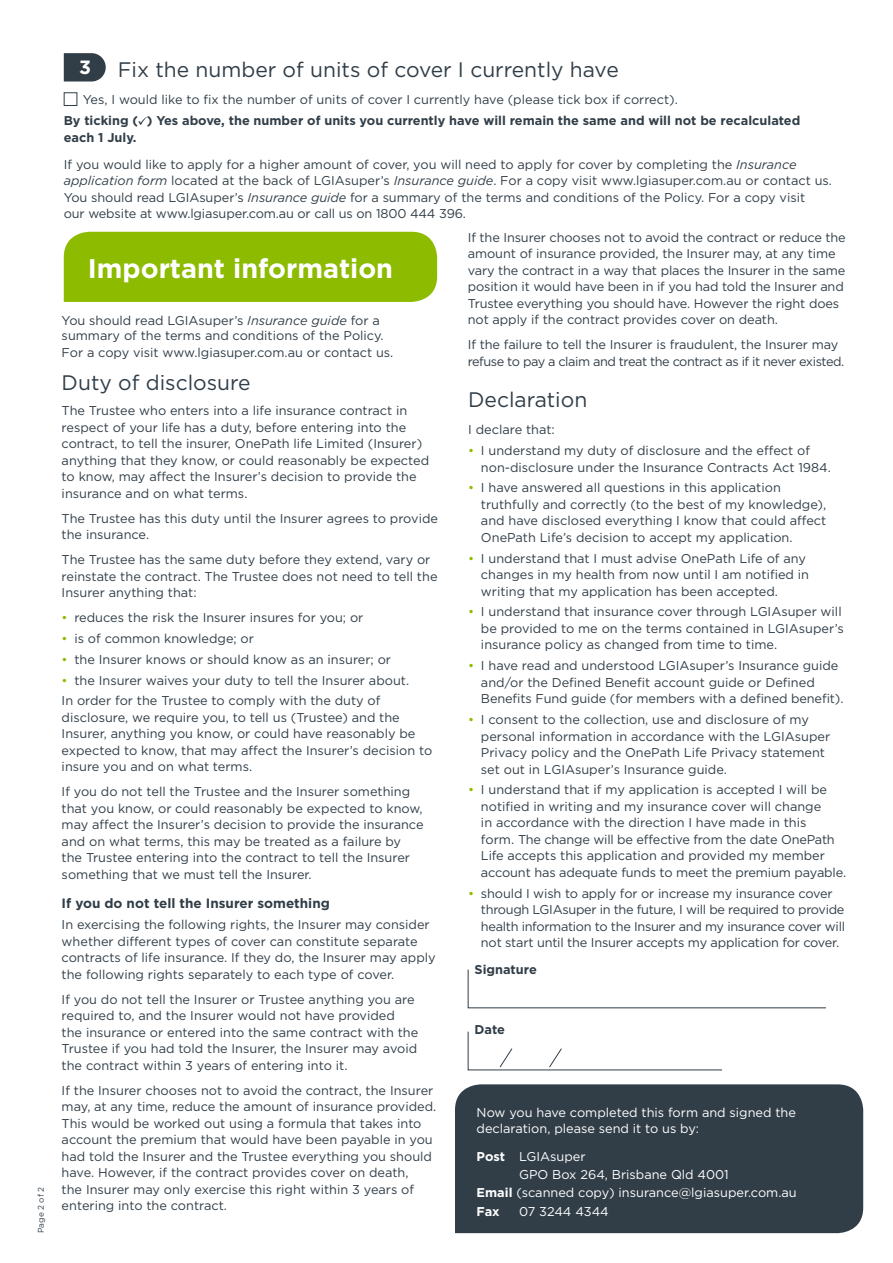
<style>
.page{position:relative;width:893px;height:1263px;background:#fff}
.page>*{position:absolute;margin:0;border:0;box-sizing:border-box;transform-origin:0 0}
.body_8_5pt{font:700 27px "Gotham";color:#fff}
.body_8_5pt-2{font:21px "Gotham";color:#313e48}
.t1{font:700 19.2px "Gotham";color:#fff}
.body_8_5pt-3{font:700 13.5px "Gotham";color:#313e48}
.body_8_5pt-4{font:12.75px/16.5px "Gotham";color:#313e48}
.body_8_5pt-5{font:12.75px/16.5px "Gotham";letter-spacing:-.025em;color:#313e48}
.body_8_5pt-6{font:12.75px/16.5px "Gotham";color:#fff}
.body_8_5pt-7{font:700 12.75px/16.5px "Gotham";color:#313e48}
.body_8_5pt-8{font:12.75px/16.5px "Gotham";letter-spacing:-.03em;color:#313e48}
.form_tickboxes{font:12.75px "Gotham";color:#313e48}
.body_8_5pt-9{font:700 12.75px "Gotham";color:#fff}
.body_8_5pt-10{font:8.25px "Gotham";color:#313e48}
.s1{font-style:italic}
.s2{color:#8dbb00}
.s3{font-weight:700}
</style>
<div class="page">
<div style="left:64px;top:232px;width:373px;height:70px;background:#8dbb00"></div>
<div style="left:455px;top:1084px;width:408px;height:149px;background:#313e48"></div>
<svg style="left:467px;top:969px;width:359px;height:39px"></svg>
<svg style="left:467px;top:1031px;width:255px;height:40px"></svg>
<svg style="left:64px;top:53px;width:42px;height:28px"></svg>
<div style="left:64px;top:92px;width:13px;height:14px;border:1px solid #313e48"></div>
<svg style="left:138px;top:117px;width:9px;height:8px"></svg>
<p class="body_8_5pt-10" style="left:36px;top:1233px;width:48px;rotate:-90deg">Page 2 of 2</p>
<p class="t1" style="left:79px;top:54px;width:13px">3</p>
<p class="body_8_5pt-2" style="left:118px;top:56px;width:502px">Fix the number of units of cover I currently have</p>
<p class="form_tickboxes" style="left:83px;top:92px;width:596px">Yes, I would like to fix the number of units of cover I currently have (please tick box if correct).</p>
<p class="body_8_5pt-7" style="left:64px;top:112px;width:738px">By ticking ( ) Yes above, the number of units you currently have will remain the same and will not be recalculated each 1 July.</p>
<p class="body_8_5pt-4" style="left:64px;top:156px;width:770px">If you would like to apply for a higher amount of cover, you will need to apply for cover by completing the <span class="s1">Insurance application form</span> located at the back of LGIAsuper’s <span class="s1">Insurance guide</span>. For a copy visit www.lgiasuper.com.au or contact us.<br>You should read LGIAsuper’s <span class="s1">Insurance guide</span> for a summary of the terms and conditions of the Policy. For a copy visit<br>our website at www.lgiasuper.com.au or call us on 1800 444 396.</p>
<p class="body_8_5pt-4" style="left:468px;top:229px;width:380px">If the Insurer chooses not to avoid the contract or reduce the amount of insurance provided, the Insurer may, at any time vary the contract in a way that places the Insurer in the same position it would have been in if you had told the Insurer and Trustee everything you should have. However the right does not apply if the contract provides cover on death.</p>
<p class="body_8_5pt-8" style="left:468px;top:336px;width:378px">If the failure to tell the Insurer is fraudulent, the Insurer may refuse to pay a claim and treat the contract as if it never existed.</p>
<p class="body_8_5pt" style="left:88px;top:250px;width:307px">Important information</p>
<p class="body_8_5pt-4" style="left:62px;top:312px;width:324px;line-height:15.3px">You should read LGIAsuper’s <span class="s1">Insurance guide</span> for a summary of the terms and conditions of the Policy.</p>
<p class="body_8_5pt-4" style="left:62px;top:344px;width:333px">For a copy visit www.lgiasuper.com.au or contact us.</p>
<p class="body_8_5pt-2" style="left:62px;top:369px;width:190px">Duty of disclosure</p>
<p class="body_8_5pt-4" style="left:62px;top:402px;width:369px">The Trustee who enters into a life insurance contract in respect of your life has a duty, before entering into the contract, to tell the insurer, OnePath life Limited (Insurer) anything that they know, or could reasonably be expected to know, may affect the Insurer’s decision to provide the insurance and on what terms.</p>
<p class="body_8_5pt-4" style="left:62px;top:510px;width:378px">The Trustee has this duty until the Insurer agrees to provide the insurance.</p>
<p class="body_8_5pt-4" style="left:62px;top:551px;width:377px">The Trustee has the same duty before they extend, vary or reinstate the contract. The Trustee does not need to tell the<br>Insurer anything that:</p>
<p class="body_8_5pt-4" style="left:62px;top:609px;width:303px"><span class="s2">•</span> reduces the risk the Insurer insures for you; or</p>
<p class="body_8_5pt-4" style="left:62px;top:630px;width:194px"><span class="s2">•</span> is of common knowledge; or</p>
<p class="body_8_5pt-4" style="left:62px;top:651px;width:331px"><span class="s2">•</span> the Insurer knows or should know as an insurer; or</p>
<p class="body_8_5pt-4" style="left:62px;top:669px;width:349px;line-height:20.7px"><span class="s2">•</span> the Insurer waives your duty to tell the Insurer about.<br>In order for the Trustee to comply with the duty of</p>
<p class="body_8_5pt-4" style="left:62px;top:709px;width:372px">disclosure, we require you, to tell us (Trustee) and the Insurer, anything you know, or could have reasonably be expected to know, that may affect the Insurer’s decision to insure you and on what terms.</p>
<p class="body_8_5pt-4" style="left:62px;top:783px;width:363px">If you do not tell the Trustee and the Insurer something that you know, or could reasonably be expected to know, may affect the Insurer’s decision to provide the insurance and on what terms, this may be treated as a failure by the Trustee entering into the contract to tell the Insurer something that we must tell the Insurer.</p>
<p class="body_8_5pt-3" style="left:62px;top:894px;width:270px">If you do not tell the Insurer something</p>
<p class="body_8_5pt-4" style="left:62px;top:916px;width:376px">In exercising the following rights, the Insurer may consider whether different types of cover can constitute separate contracts of life insurance. If they do, the Insurer may apply the following rights separately to each type of cover.</p>
<p class="body_8_5pt-4" style="left:62px;top:990px;width:358px">If you do not tell the Insurer or Trustee anything you are required to, and the Insurer would not have provided the insurance or entered into the same contract with the Trustee if you had told the Insurer, the Insurer may avoid the contract within 3 years of entering into it.</p>
<p class="body_8_5pt-4" style="left:62px;top:1081px;width:376px">If the Insurer chooses not to avoid the contract, the Insurer may, at any time, reduce the amount of insurance provided.<br>This would be worked out using a formula that takes into account the premium that would have been payable in you had told the Insurer and the Trustee everything you should have. However, if the contract provides cover on death,<br>the Insurer may only exercise this right within 3 years of entering into the contract.</p>
<p class="body_8_5pt-2" style="left:468px;top:386px;width:121px">Declaration</p>
<p class="body_8_5pt-4" style="left:468px;top:421px;width:88px">I declare that:</p>
<p class="body_8_5pt-4" style="left:481px;top:442px;width:351px;text-indent:-13px"><span class="s2">•</span> I understand my duty of disclosure and the effect of non-disclosure under the Insurance Contracts Act 1984.</p>
<p class="body_8_5pt-4" style="left:481px;top:479px;width:347px;text-indent:-13px"><span class="s2">•</span> I have answered all questions in this application truthfully and correctly (to the best of my knowledge), and have disclosed everything I know that could affect OnePath Life’s decision to accept my application.</p>
<p class="body_8_5pt-4" style="left:481px;top:550px;width:330px;text-indent:-13px"><span class="s2">•</span> I understand that I must advise OnePath Life of any changes in my health from now until I am notified in writing that my application has been accepted.</p>
<p class="body_8_5pt-4" style="left:481px;top:603px;width:364px;text-indent:-13px"><span class="s2">•</span> I understand that insurance cover through LGIAsuper will be provided to me on the terms contained in LGIAsuper’s insurance policy as changed from time to time.</p>
<p class="body_8_5pt-4" style="left:481px;top:657px;width:364px;text-indent:-13px"><span class="s2">•</span> I have read and understood LGIAsuper’s Insurance guide and/or the Defined Benefit account guide or Defined<br>Benefits Fund guide (for members with a defined benefit).</p>
<p class="body_8_5pt-4" style="left:481px;top:711px;width:351px;text-indent:-13px"><span class="s2">•</span> I consent to the collection, use and disclosure of my personal information in accordance with the LGIAsuper Privacy policy and the OnePath Life Privacy statement set out in LGIAsuper’s Insurance guide.</p>
<p class="body_8_5pt-4" style="left:481px;top:781px;width:367px;text-indent:-13px"><span class="s2">•</span> I understand that if my application is accepted I will be notified in writing and my insurance cover will change<br>in accordance with the direction I have made in this<br>form. The change will be effective from the date OnePath Life accepts this application and provided my member account has adequate funds to meet the premium payable.</p>
<p class="body_8_5pt-5" style="left:481px;top:884px;width:366px;text-indent:-13px"><span class="s2">•</span> should I wish to apply for or increase my insurance cover through LGIAsuper in the future, I will be required to provide health information to the Insurer and my insurance cover will not start until the Insurer accepts my application for cover.</p>
<p class="body_8_5pt-7" style="left:475px;top:961px;width:64px">Signature</p>
<p class="body_8_5pt-7" style="left:475px;top:1021px;width:32px">Date</p>
<p class="body_8_5pt-6" style="left:477px;top:1104px;width:321px">Now you have completed this form and signed the declaration, please send it to us by:</p>
<p class="body_8_5pt-6" style="left:477px;top:1147px;width:111px"><span class="s3">Post</span> LGIAsuper</p>
<p class="body_8_5pt-6" style="left:519px;top:1165px;width:211px">GPO Box 264, Brisbane Qld 4001</p>
<p class="body_8_5pt-6" style="left:477px;top:1183px;width:322px"><span class="s3">Email</span> (scanned copy) insurance@lgiasuper.com.au</p>
<p class="body_8_5pt-9" style="left:477px;top:1203px;width:25px">Fax</p>
<p class="body_8_5pt-6" style="left:519px;top:1203px;width:91px">07 3244 4344</p>
</div>
